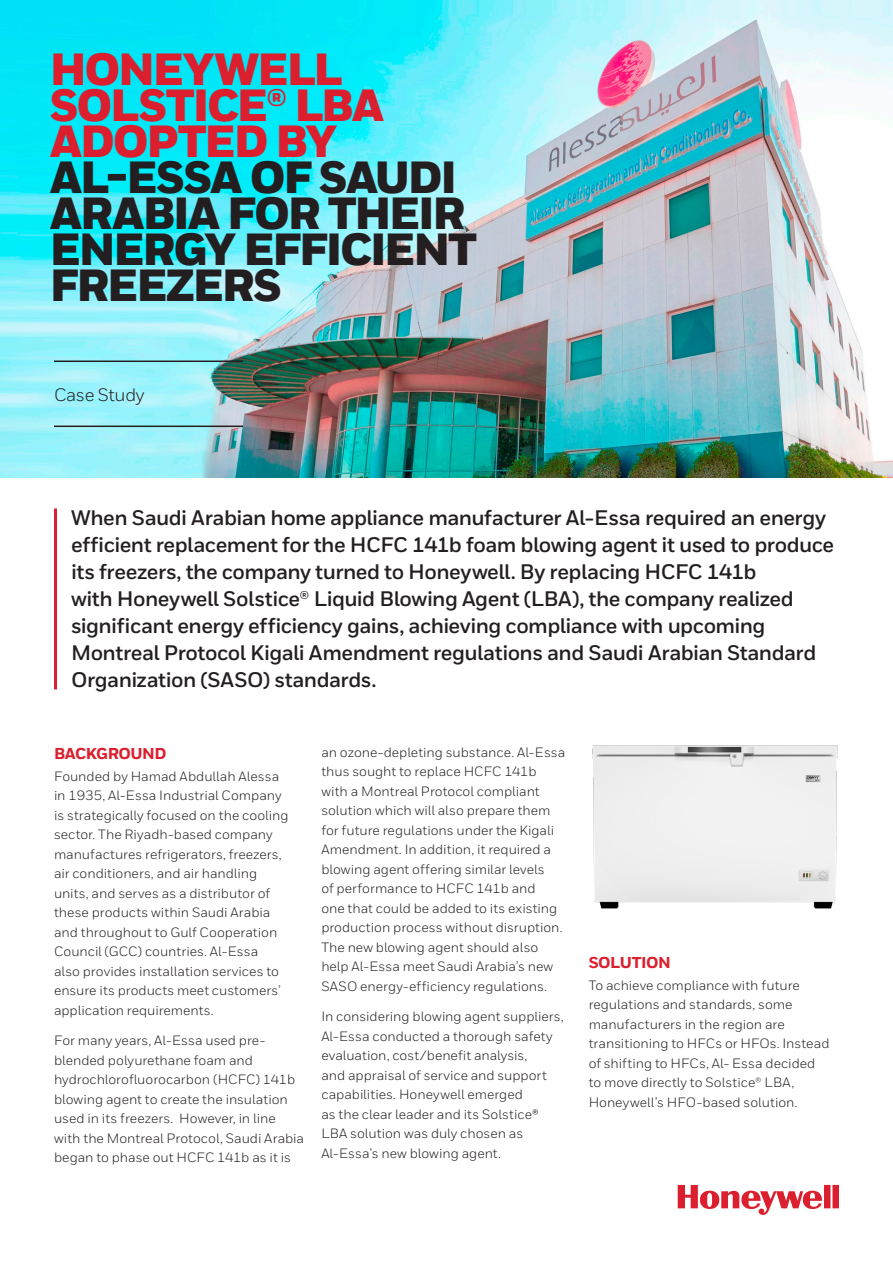
<style>
.page{position:relative;width:893px;height:1263px;background:#fff}
.page>*{position:absolute;margin:0;border:0;box-sizing:border-box;transform-origin:0 0}
._01_Cover__Heading_A{font:900 45px/36px "Honeywell Sans";letter-spacing:-.045em;color:#231f20}
._01_Cover__Heading_A-2{font:900 45px/36px "Honeywell Sans";letter-spacing:-.05em;color:#dc1f2e}
._08_Inside__Intro_Te{font:700 21px/27px "Honeywell Sans";letter-spacing:-.025em;color:#231f20}
._03_Cover__Product_N{font:18px "Honeywell Sans";letter-spacing:-.02em;color:#231f20}
.Heading_2__11_12{font:800 15.75px "Honeywell Sans";letter-spacing:-.03em;color:#dc1f2e}
.Body__9_13_pt{font:13.5px/19.5px "Honeywell Sans";color:#231f20}
.s1{font-weight:700}
</style>
<div class="page">
<svg style="left:678px;top:1185px;width:161px;height:30px"></svg>
<img style="left:0;top:0;width:893px;height:477px">
<hr style="left:54px;top:360px;width:189px;height:2px;background:#231f20">
<hr style="left:54px;top:425px;width:189px;height:2px;background:#231f20">
<hr style="left:54px;top:508px;width:3px;height:181px;background:#dc1f2e">
<img style="left:592px;top:745px;width:246px;height:164px">
<p class="_01_Cover__Heading_A-2" style="left:50px;top:53px;width:336px">HONEYWELL<br>SOLSTICE® LBA<br>ADOPTED BY</p>
<p class="_01_Cover__Heading_A" style="left:50px;top:161px;width:429px">AL-ESSA OF SAUDI<br>ARABIA FOR THEIR<br>ENERGY EFFICIENT<br>FREEZERS</p>
<p class="_03_Cover__Product_N" style="left:54px;top:384px;width:92px">Case Study</p>
<p class="_08_Inside__Intro_Te" style="left:71px;top:504px;width:765px">When Saudi Arabian home appliance manufacturer Al-Essa required an energy efficient replacement for the HCFC 141b foam blowing agent it used to produce its freezers, the company turned to Honeywell. By replacing HCFC 141b<br>with Honeywell Solstice® Liquid Blowing Agent (LBA), the company realized significant energy efficiency gains, achieving compliance with upcoming Montreal Protocol Kigali Amendment regulations and Saudi Arabian Standard Organization (SASO) standards.</p>
<p class="Heading_2__11_12" style="left:54px;top:743px;width:114px">BACKGROUND</p>
<p class="Body__9_13_pt" style="left:54px;top:766px;width:236px">Founded by Hamad Abdullah Alessa in 1935, Al-Essa Industrial Company is strategically focused on the cooling sector. The Riyadh-based company manufactures refrigerators, freezers, air conditioners, and air handling units, and serves as a distributor of these products within Saudi Arabia and throughout to Gulf Cooperation Council (GCC) countries. Al-Essa<br>also provides installation services to ensure its products meet customers’ application requirements.</p>
<p class="Body__9_13_pt" style="left:54px;top:1031px;width:252px">For many years, Al-Essa used pre&shy;blended polyurethane foam and hydrochlorofluorocarbon (HCFC) 141b blowing agent to create the insulation used in its freezers. However, in line with the Montreal Protocol, Saudi Arabia began to phase out HCFC 141b as it is</p>
<p class="Body__9_13_pt" style="left:321px;top:742px;width:246px">an ozone-depleting substance. Al-Essa thus sought to replace HCFC 141b with a Montreal Protocol compliant solution which will also prepare them for future regulations under the Kigali Amendment. In addition, it required a blowing agent offering similar levels<br>of performance to HCFC 141b and<br>one that could be added to its existing production process without disruption.<br>The new blowing agent should also help Al-Essa meet Saudi Arabia’s new SASO energy-efficiency regulations.</p>
<p class="Body__9_13_pt" style="left:321px;top:1007px;width:244px">In considering blowing agent suppliers, Al-Essa conducted a thorough safety evaluation, cost/benefit analysis,<br>and appraisal of service and support capabilities. Honeywell emerged<br>as the clear leader and its Solstice<span class="s1">® </span>LBA solution was duly chosen as Al-Essa’s new blowing agent.</p>
<p class="Heading_2__11_12" style="left:589px;top:953px;width:84px">SOLUTION</p>
<p class="Body__9_13_pt" style="left:589px;top:975px;width:242px">To achieve compliance with future regulations and standards, some manufacturers in the region are transitioning to HFCs or HFOs. Instead of shifting to HFCs, Al- Essa decided to move directly to Solstice® LBA, Honeywell’s HFO-based solution.</p>
</div>
